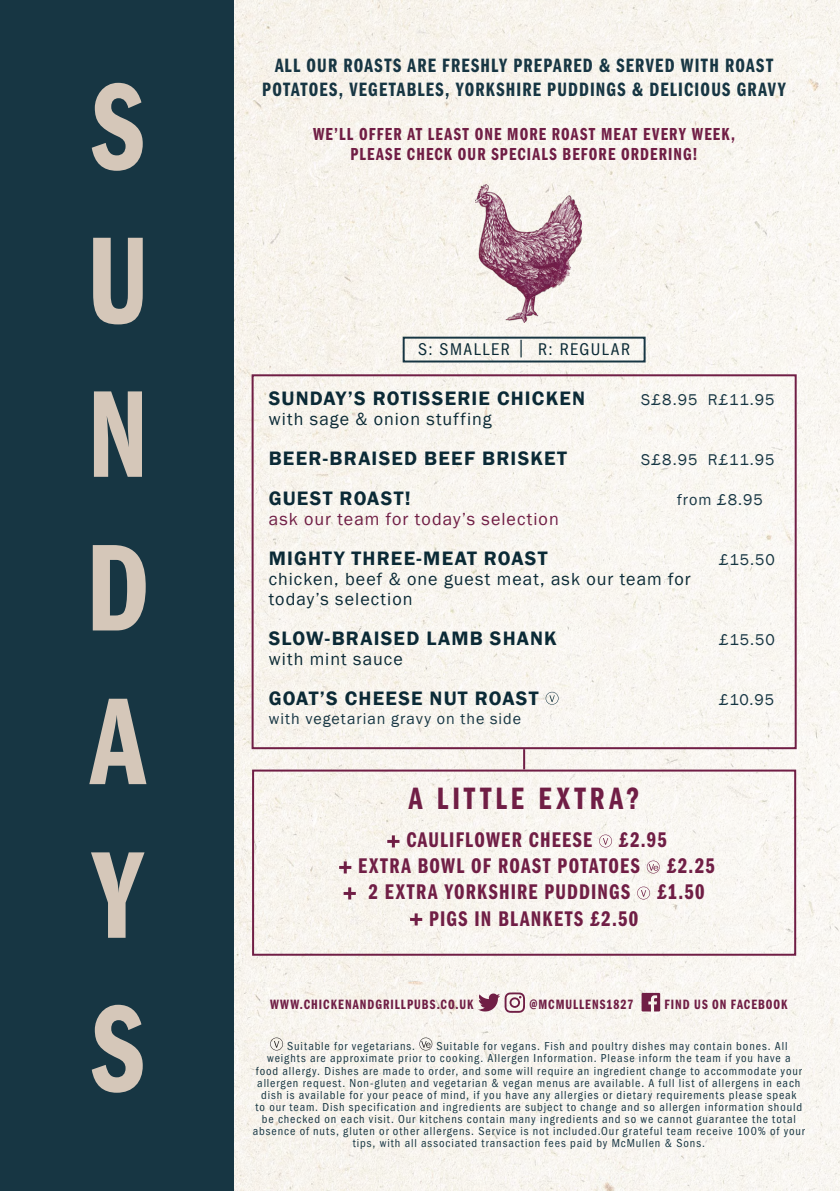
<style>
.page{position:relative;width:840px;height:1191px;background:#fff}
.page>*{position:absolute;margin:0;border:0;box-sizing:border-box;transform-origin:0 0}
.t1{font:128px "Franklin Gothic LT Pro Dm Cm";color:#d5c7b9}
.t2{font:32px "Franklin Gothic LT Pro Dm Cm";letter-spacing:.125em;color:#701e45}
.ADD_ON_2{font:22px "Franklin Gothic LT Pro Dm Cm";letter-spacing:.06em;color:#701e45}
.FOOD_ITEM{font:600 20px "Franklin Gothic";letter-spacing:.06em;color:#0b2a36}
.ADD_ON_2-2{font:20px/24px "Franklin Gothic LT Pro Dm Cm";letter-spacing:.06em;color:#173643;text-align:center}
.ADD_ON_2-3{font:18px "Franklin Gothic LT Pro Dm Cm";letter-spacing:.065em;color:#701e45}
.FOOD_ITEM-2{font:18px/20px "Franklin Gothic";letter-spacing:.055em;color:#0b2a36}
.FOOD_DESCRIPTION{font:18px "Franklin Gothic";letter-spacing:.055em;color:#701e45}
.FOOD_DESCRIPTION-2{font:18px "Franklin Gothic";letter-spacing:.055em;color:#0b2a36}
.SECTION_INFO{font:condensed 17.6px "Franklin Gothic LT Pro";letter-spacing:.085em;color:#0b2a36}
.FOOD_ITEM-3{font:16px "Franklin Gothic";letter-spacing:.06em;color:#173643}
.FOOD_DESCRIPTION-3{font:16px "Franklin Gothic";letter-spacing:.06em;color:#173643}
.ADD_ON_2-4{font:14px "Franklin Gothic LT Pro Dm Cm";letter-spacing:.07em;color:#701e45}
.FOOD_DESCRIPTION-4{font:condensed 12px "Franklin Gothic LT Pro";letter-spacing:.075em;color:#173643}
</style>
<div class="page">
<img style="left:234px;top:0;width:605px;height:1191px">
<div style="left:0;top:0;width:234px;height:1191px;background:#173643"></div>
<svg style="left:270px;top:1037px;width:13px;height:13px"></svg>
<svg style="left:419px;top:1037px;width:13px;height:13px"></svg>
<svg style="left:545px;top:692px;width:13px;height:12px"></svg>
<div style="left:252px;top:769px;width:543px;height:186px;border:2px solid #701e45"></div>
<div style="left:251px;top:374px;width:545px;height:375px;border:2px solid #701e45"></div>
<hr style="left:523px;top:749px;width:2px;height:20px;background:#701e45">
<svg style="left:387px;top:835px;width:12px;height:12px"></svg>
<svg style="left:598px;top:834px;width:13px;height:13px"></svg>
<svg style="left:339px;top:861px;width:12px;height:12px"></svg>
<svg style="left:646px;top:860px;width:13px;height:13px"></svg>
<svg style="left:343px;top:887px;width:12px;height:12px"></svg>
<svg style="left:636px;top:886px;width:13px;height:13px"></svg>
<svg style="left:410px;top:913px;width:12px;height:12px"></svg>
<svg style="left:478px;top:992px;width:46px;height:20px"></svg>
<svg style="left:641px;top:993px;width:18px;height:18px"></svg>
<div style="left:402px;top:337px;width:243px;height:25px;border:2px solid #173643"></div>
<img style="left:475px;top:184px;width:106px;height:139px">
<p class="t1" style="left:92px;top:57px;width:54px">S</p>
<p class="t1" style="left:87px;top:210px;width:63px">U</p>
<p class="t1" style="left:87px;top:364px;width:63px">N</p>
<p class="t1" style="left:86px;top:517px;width:65px">D</p>
<p class="t1" style="left:91px;top:671px;width:56px">A</p>
<p class="t1" style="left:92px;top:825px;width:54px">Y</p>
<p class="t1" style="left:92px;top:978px;width:54px">S</p>
<p class="ADD_ON_2-2" style="left:262px;top:54px;width:525px">ALL OUR ROASTS ARE FRESHLY PREPARED &amp; SERVED WITH ROAST<br>POTATOES, VEGETABLES, YORKSHIRE PUDDINGS &amp; DELICIOUS GRAVY</p>
<p class="ADD_ON_2-3" style="left:313px;top:124px;width:423px">WE’LL OFFER AT LEAST ONE MORE ROAST MEAT EVERY WEEK,</p>
<p class="ADD_ON_2-3" style="left:350px;top:144px;width:349px">PLEASE CHECK OUR SPECIALS BEFORE ORDERING!</p>
<p class="SECTION_INFO" style="left:418px;top:339px;width:213px">S: SMALLER | R: REGULAR</p>
<p class="FOOD_ITEM" style="left:268px;top:386px;width:318px">SUNDAY’S ROTISSERIE CHICKEN</p>
<p class="FOOD_ITEM-3" style="left:640px;top:390px;width:135px">S£8.95 R£11.95</p>
<p class="FOOD_ITEM-2" style="left:268px;top:410px;width:224px">with sage &amp; onion stuffing</p>
<p class="FOOD_ITEM" style="left:268px;top:446px;width:299px">BEER-BRAISED BEEF BRISKET</p>
<p class="FOOD_ITEM-3" style="left:640px;top:450px;width:135px">S£8.95 R£11.95</p>
<p class="FOOD_ITEM" style="left:268px;top:485px;width:143px">GUEST ROAST!</p>
<p class="FOOD_ITEM-3" style="left:676px;top:489px;width:87px">from £8.95</p>
<p class="FOOD_DESCRIPTION" style="left:268px;top:507px;width:291px">ask our team for today’s selection</p>
<p class="FOOD_ITEM" style="left:268px;top:545px;width:280px">MIGHTY THREE-MEAT ROAST</p>
<p class="FOOD_ITEM-3" style="left:718px;top:549px;width:57px">£15.50</p>
<p class="FOOD_ITEM-2" style="left:268px;top:569px;width:423px">chicken, beef &amp; one guest meat, ask our team for today’s selection</p>
<p class="FOOD_ITEM" style="left:268px;top:625px;width:289px">SLOW-BRAISED LAMB SHANK</p>
<p class="FOOD_ITEM-3" style="left:718px;top:629px;width:57px">£15.50</p>
<p class="FOOD_DESCRIPTION-2" style="left:268px;top:647px;width:135px">with mint sauce</p>
<p class="FOOD_ITEM" style="left:268px;top:685px;width:271px">GOAT’S CHEESE NUT ROAST</p>
<p class="FOOD_ITEM-3" style="left:718px;top:689px;width:57px">£10.95</p>
<p class="FOOD_DESCRIPTION-3" style="left:268px;top:709px;width:254px">with vegetarian gravy on the side</p>
<p class="t2" style="left:408px;top:781px;width:232px">A LITTLE EXTRA?</p>
<p class="ADD_ON_2" style="left:406px;top:828px;width:262px">CAULIFLOWER CHEESE £2.95</p>
<p class="ADD_ON_2" style="left:358px;top:854px;width:358px">EXTRA BOWL OF ROAST POTATOES £2.25</p>
<p class="ADD_ON_2" style="left:368px;top:880px;width:337px">2 EXTRA YORKSHIRE PUDDINGS £1.50</p>
<p class="ADD_ON_2" style="left:429px;top:906px;width:210px">PIGS IN BLANKETS £2.50</p>
<p class="ADD_ON_2-4" style="left:270px;top:997px;width:205px">WWW.CHICKENANDGRILLPUBS.CO.UK</p>
<p class="ADD_ON_2-4" style="left:529px;top:997px;width:105px">@MCMULLENS1827</p>
<p class="ADD_ON_2-4" style="left:664px;top:997px;width:124px">FIND US ON FACEBOOK</p>
<p class="FOOD_DESCRIPTION-4" style="left:287px;top:1039px;width:129px">Suitable for vegetarians.</p>
<p class="FOOD_DESCRIPTION-4" style="left:436px;top:1039px;width:352px">Suitable for vegans. Fish and poultry dishes may contain bones. All</p>
<p class="FOOD_DESCRIPTION-4" style="left:267px;top:1051px;width:524px">weights are approximate prior to cooking. Allergen Information. Please inform the team if you have a</p>
<p class="FOOD_DESCRIPTION-4" style="left:256px;top:1063px;width:547px">food allergy. Dishes are made to order, and some will require an ingredient change to accommodate your</p>
<p class="FOOD_DESCRIPTION-4" style="left:257px;top:1075px;width:544px">allergen request. Non-gluten and vegetarian &amp; vegan menus are available. A full list of allergens in each</p>
<p class="FOOD_DESCRIPTION-4" style="left:261px;top:1087px;width:536px">dish is available for your peace of mind, if you have any allergies or dietary requirements please speak</p>
<p class="FOOD_DESCRIPTION-4" style="left:255px;top:1099px;width:548px">to our team. Dish specification and ingredients are subject to change and so allergen information should</p>
<p class="FOOD_DESCRIPTION-4" style="left:262px;top:1111px;width:535px">be checked on each visit. Our kitchens contain many ingredients and so we cannot guarantee the total</p>
<p class="FOOD_DESCRIPTION-4" style="left:253px;top:1123px;width:553px">absence of nuts, gluten or other allergens. Service is not included.Our grateful team receive 100% of your</p>
<p class="FOOD_DESCRIPTION-4" style="left:352px;top:1135px;width:353px">tips, with all associated transaction fees paid by McMullen &amp; Sons.</p>
</div>
